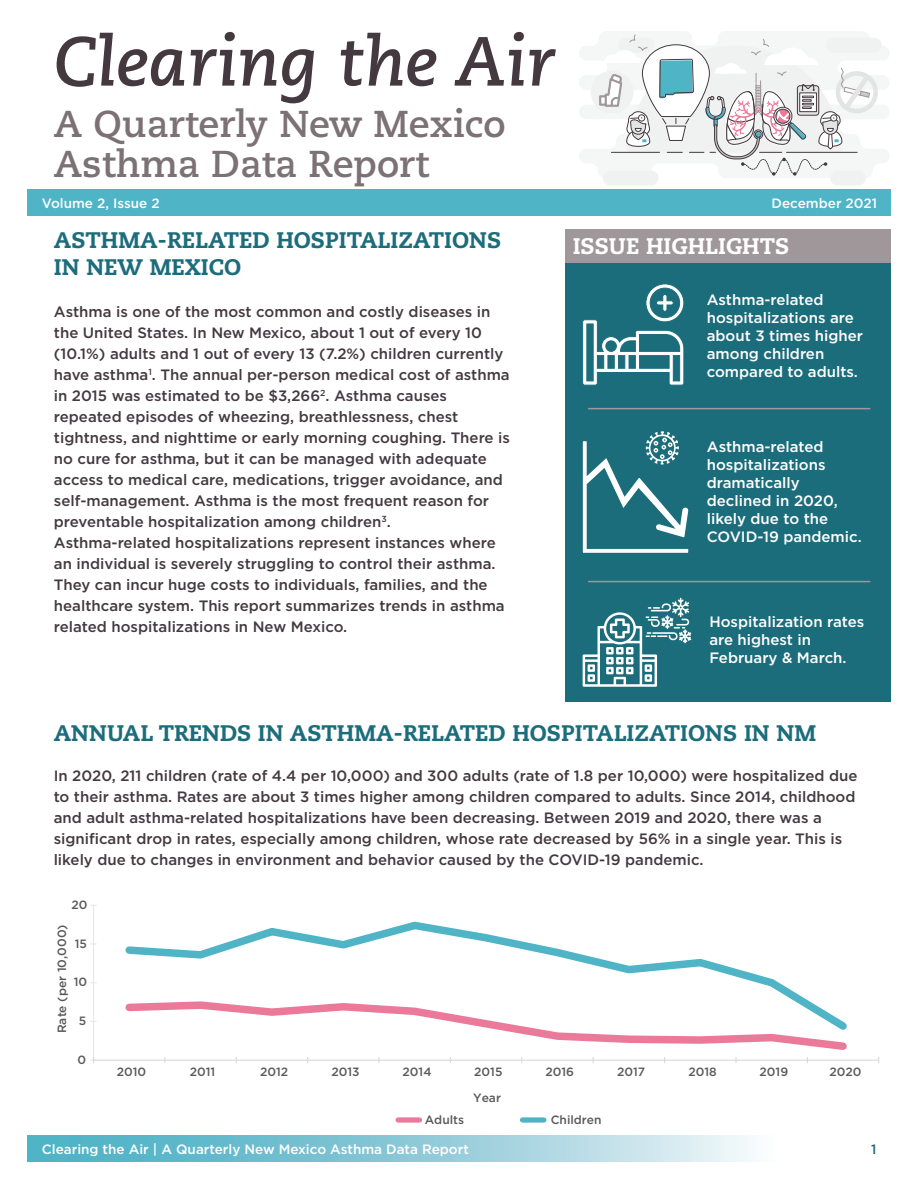
<style>
.page{position:relative;width:918px;height:1188px;background:#fff}
.page>*{position:absolute;margin:0;border:0;box-sizing:border-box;transform-origin:0 0}
.t1{font:italic 700 68.85px "Caecilia LT Std";color:#43393f}
.t2{font:700 37.35px/39.5px "Caecilia LT Std";color:#7c7175}
.t3{font:800 22.5px/27px "Caecilia LT Std";color:#1c6d7c}
.t4{font:800 22.5px "Caecilia LT Std";color:#fff}
.t5{font:500 15px/21px "Gotham";color:#43393f}
.t6{font:500 15px/18px "Gotham";color:#fff}
.t7{font:500 13.5px "Gotham";color:#fff}
.t8{font:500 13.5px "Gotham";color:#1c6d7c}
.t9{font:500 12px "Gotham";color:#595959}
</style>
<div class="page">
<div style="left:603px;top:171px;width:56px;height:14px;background:#f0f1f1;border-radius:7px"></div>
<div style="left:830px;top:171px;width:36px;height:14px;background:#f0f1f1;border-radius:7px"></div>
<svg style="left:590px;top:34px;width:292px;height:143px"></svg>
<div style="left:27px;top:189px;width:864px;height:27px;background:#50b4c7"></div>
<svg style="left:27px;top:1136px;width:726px;height:25px;background:#8fcbd9"></svg>
<div style="left:566px;top:229px;width:325px;height:34px;background:#9f9799"></div>
<div style="left:566px;top:263px;width:325px;height:439px;background:#1c6d7c"></div>
<hr style="left:588px;top:409px;width:282px;height:1px;background:#4f7d87">
<hr style="left:588px;top:408px;width:282px;height:1px;background:#9f9799">
<hr style="left:588px;top:582px;width:282px;height:1px;background:#457a85">
<hr style="left:588px;top:581px;width:282px;height:1px;background:#9f9799">
<hr style="left:93px;top:905px;width:1px;height:155px;background:#e8e7e6">
<hr style="left:94px;top:1060px;width:785px;height:1px;background:#dad9d8">
<svg style="left:90px;top:1057px;width:7px;height:6px"></svg>
<svg style="left:121px;top:1036px;width:730px;height:27px"></svg>
<svg style="left:125px;top:921px;width:722px;height:115px"></svg>
<div style="left:398px;top:1117px;width:22px;height:6px;background:#ea799a"></div>
<div style="left:522px;top:1117px;width:22px;height:6px;background:#50b4c7"></div>
<svg style="left:582px;top:284px;width:102px;height:102px"></svg>
<svg style="left:583px;top:598px;width:108px;height:89px"></svg>
<svg style="left:582px;top:431px;width:107px;height:122px"></svg>
<h1 class="t1" style="left:54px;top:21px;width:503px">Clearing the Air</h1>
<h2 class="t2" style="left:54px;top:105px;width:453px">A Quarterly New Mexico<br>Asthma Data Report</h2>
<p class="t7" style="left:42px;top:195px;width:119px">Volume 2, Issue 2</p>
<p class="t7" style="left:772px;top:195px;width:107px">December 2021</p>
<h3 class="t3" style="left:54px;top:226px;width:449px">ASTHMA-RELATED HOSPITALIZATIONS<br>IN NEW MEXICO</h3>
<h3 class="t4" style="left:573px;top:232px;width:218px">ISSUE HIGHLIGHTS</h3>
<p class="t5" style="left:54px;top:301px;width:458px">Asthma is one of the most common and costly diseases in the United States. In New Mexico, about 1 out of every 10 (10.1%) adults and 1 out of every 13 (7.2%) children currently have asthma<sup>1</sup>. The annual per-person medical cost of asthma in 2015 was estimated to be $3,266<sup>2</sup>. Asthma causes repeated episodes of wheezing, breathlessness, chest tightness, and nighttime or early morning coughing. There is no cure for asthma, but it can be managed with adequate access to medical care, medications, trigger avoidance, and self-management. Asthma is the most frequent reason for preventable hospitalization among children<sup>3</sup>.<br>Asthma-related hospitalizations represent instances where an individual is severely struggling to control their asthma.<br>They can incur huge costs to individuals, families, and the healthcare system. This report summarizes trends in asthma related hospitalizations in New Mexico.</p>
<p class="t6" style="left:707px;top:290px;width:158px">Asthma-related hospitalizations are about 3 times higher among children compared to adults.</p>
<p class="t6" style="left:707px;top:437px;width:156px">Asthma-related hospitalizations dramatically declined in 2020, likely due to the<br>COVID-19 pandemic.</p>
<p class="t6" style="left:709px;top:613px;width:156px">Hospitalization rates are highest in<br>February &amp; March.</p>
<h3 class="t3" style="left:54px;top:719px;width:764px">ANNUAL TRENDS IN ASTHMA-RELATED HOSPITALIZATIONS IN NM</h3>
<p class="t5" style="left:54px;top:764px;width:805px">In 2020, 211 children (rate of 4.4 per 10,000) and 300 adults (rate of 1.8 per 10,000) were hospitalized due to their asthma. Rates are about 3 times higher among children compared to adults. Since 2014, childhood and adult asthma-related hospitalizations have been decreasing. Between 2019 and 2020, there was a significant drop in rates, especially among children, whose rate decreased by 56% in a single year. This is likely due to changes in environment and behavior caused by the COVID-19 pandemic.</p>
<p class="t9" style="left:71px;top:898px;width:18px">20</p>
<p class="t9" style="left:55px;top:1033px;width:110px;rotate:-90deg">Rate (per 10,000)</p>
<p class="t9" style="left:75px;top:937px;width:14px">15</p>
<p class="t9" style="left:74px;top:975px;width:15px">10</p>
<p class="t9" style="left:79px;top:1014px;width:9px">5</p>
<p class="t9" style="left:78px;top:1053px;width:10px">0</p>
<p class="t9" style="left:117px;top:1065px;width:31px">2010</p>
<p class="t9" style="left:190px;top:1065px;width:27px">2011</p>
<p class="t9" style="left:260px;top:1065px;width:30px">2012</p>
<p class="t9" style="left:332px;top:1065px;width:30px">2013</p>
<p class="t9" style="left:403px;top:1065px;width:30px">2014</p>
<p class="t9" style="left:474px;top:1065px;width:30px">2015</p>
<p class="t9" style="left:545px;top:1065px;width:30px">2016</p>
<p class="t9" style="left:617px;top:1065px;width:30px">2017</p>
<p class="t9" style="left:688px;top:1065px;width:30px">2018</p>
<p class="t9" style="left:760px;top:1065px;width:30px">2019</p>
<p class="t9" style="left:830px;top:1065px;width:34px">2020</p>
<p class="t9" style="left:473px;top:1091px;width:29px">Year</p>
<p class="t9" style="left:425px;top:1113px;width:41px">Adults</p>
<p class="t9" style="left:551px;top:1113px;width:52px">Children</p>
<p class="t7" style="left:42px;top:1141px;width:429px">Clearing the Air | A Quarterly New Mexico Asthma Data Report</p>
<p class="t8" style="left:871px;top:1141px;width:7px">1</p>
</div>
